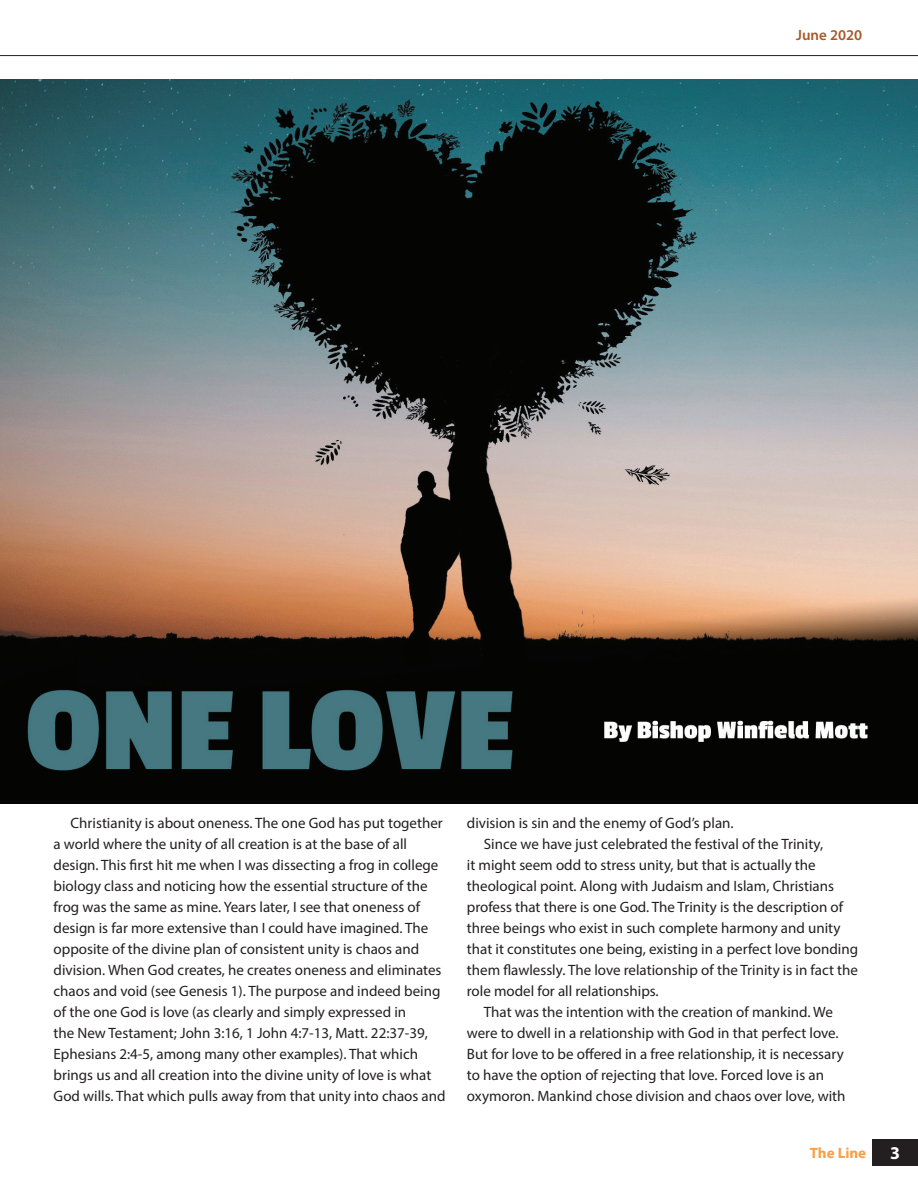
<style>
.page{position:relative;width:918px;height:1188px;background:#fff}
.page>*{position:absolute;margin:0;border:0;box-sizing:border-box;transform-origin:0 0}
.t1{font:700 18px "Myriad Pro";color:#fff}
.t2{font:15px/21px "Myriad Pro";color:#231f20}
.t3{font:600 15px "Myriad Pro";color:#a75928}
.t4{font:700 15px "Myriad Pro";color:#f89f44}
</style>
<div class="page">
<svg style="left:0;top:55px;width:918px;height:1px"></svg>
<div style="left:873px;top:1139px;width:45px;height:26px;background:#231f20"></div>
<img style="left:0;top:79px;width:918px;height:724px">
<p class="t3" style="left:796px;top:26px;width:67px">June 2020</p>
<p class="t2" style="left:54px;top:812px;width:394px;text-indent:17px">Christianity is about oneness. The one God has put together a world where the unity of all creation is at the base of all design. This first hit me when I was dissecting a frog in college biology class and noticing how the essential structure of the frog was the same as mine. Years later, I see that oneness of design is far more extensive than I could have imagined. The opposite of the divine plan of consistent unity is chaos and division. When God creates, he creates oneness and eliminates chaos and void (see Genesis 1). The purpose and indeed being of the one God is love (as clearly and simply expressed in<br>the New Testament; John 3:16, 1 John 4:7-13, Matt. 22:37-39, Ephesians 2:4-5, among many other examples). That which brings us and all creation into the divine unity of love is what God wills. That which pulls away from that unity into chaos and</p>
<p class="t2" style="left:467px;top:812px;width:268px">division is sin and the enemy of God’s plan.</p>
<p class="t2" style="left:484px;top:833px;width:341px">Since we have just celebrated the festival of the Trinity,</p>
<p class="t2" style="left:467px;top:854px;width:350px">it might seem odd to stress unity, but that is actually the</p>
<p class="t2" style="left:467px;top:875px;width:369px">theological point. Along with Judaism and Islam, Christians</p>
<p class="t2" style="left:467px;top:896px;width:378px">profess that there is one God. The Trinity is the description of</p>
<p class="t2" style="left:467px;top:917px;width:375px">three beings who exist in such complete harmony and unity</p>
<p class="t2" style="left:467px;top:938px;width:393px">that it constitutes one being, existing in a perfect love bonding</p>
<p class="t2" style="left:467px;top:959px;width:393px">them flawlessly. The love relationship of the Trinity is in fact the</p>
<p class="t2" style="left:467px;top:980px;width:193px">role model for all relationships.</p>
<p class="t2" style="left:484px;top:1001px;width:351px">That was the intention with the creation of mankind. We</p>
<p class="t2" style="left:467px;top:1022px;width:373px">were to dwell in a relationship with God in that perfect love.</p>
<p class="t2" style="left:467px;top:1043px;width:378px">But for love to be offered in a free relationship, it is necessary</p>
<p class="t2" style="left:467px;top:1064px;width:359px">to have the option of rejecting that love. Forced love is an</p>
<p class="t2" style="left:467px;top:1085px;width:380px">oxymoron. Mankind chose division and chaos over love, with</p>
<p class="t4" style="left:810px;top:1144px;width:58px">The Line</p>
<p class="t1" style="left:890px;top:1143px;width:11px">3</p>
</div>
